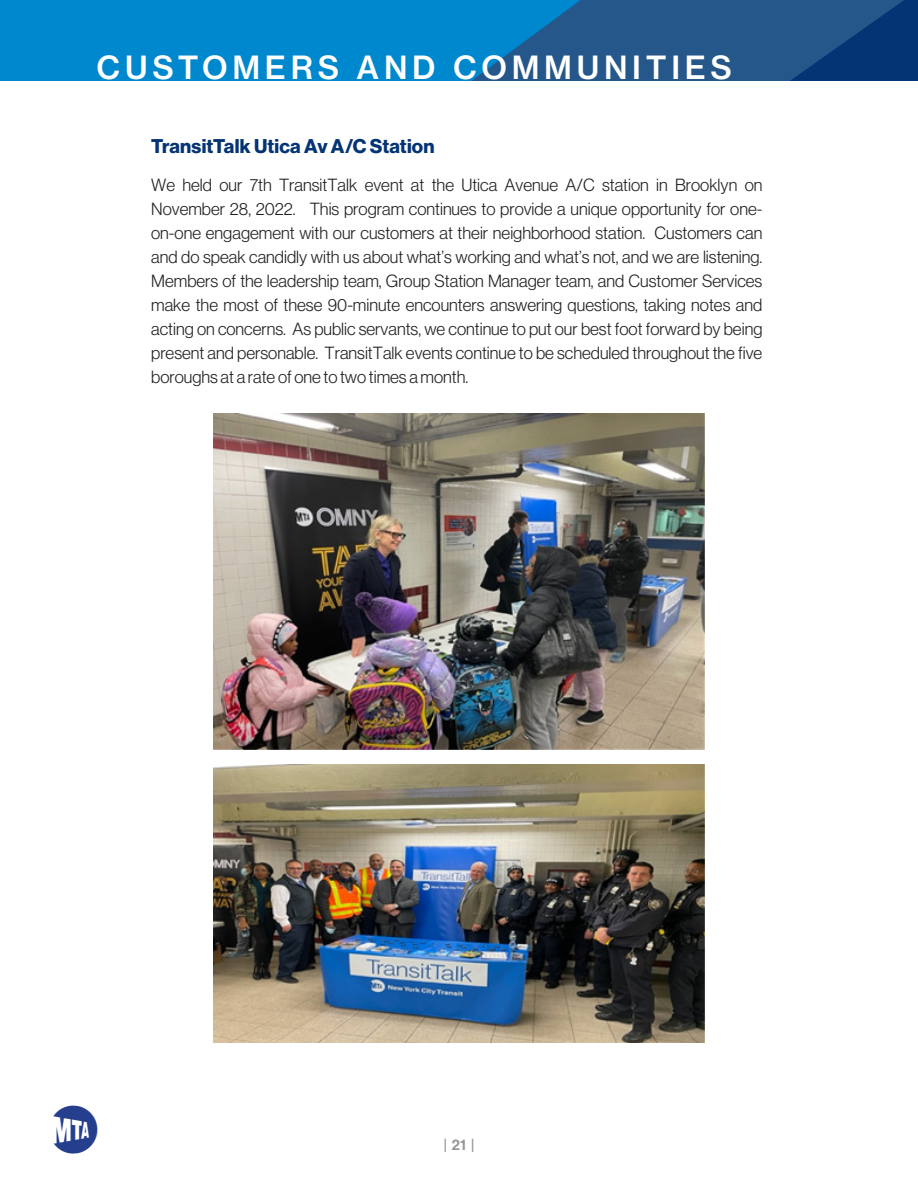
<style>
.page{position:relative;width:918px;height:1188px;background:#fff}
.page>*{position:absolute;margin:0;border:0;box-sizing:border-box;transform-origin:0 0}
.t1{font:500 48px "MTA Logo";color:#253f8e}
.t2{font:31.5px "N Haas Grotesk TX Pro 65 Md";letter-spacing:.15em;color:#fff}
.NEW_BODY_COPY{font:19.5px "N Haas Grotesk DS Pro 75 Bd";letter-spacing:.01em;color:#053474}
.t3{font:17.25px/24px "N Haas Grotesk DS Pro 45 Lt";color:#231f20;text-align:justify}
.t4{font:15px "N Haas Grotesk DS Pro 65 Md";color:#939598}
</style>
<div class="page">
<div style="left:699px;top:0;width:219px;height:81px;background:#053474"></div>
<svg style="left:580px;top:0;width:324px;height:81px;fill:#26578b"></svg>
<svg style="left:0;top:0;width:580px;height:81px;background:#0383c7"></svg>
<img style="left:214px;top:414px;width:491px;height:336px">
<img style="left:213px;top:765px;width:492px;height:278px">
<p class="t2" style="left:97px;top:48px;width:637px">CUSTOMERS AND COMMUNITIES</p>
<p class="NEW_BODY_COPY" style="left:151px;top:135px;width:285px">TransitTalk Utica Av A/C Station</p>
<p class="t3" style="left:151px;top:173px;width:613px">We held our 7th TransitTalk event at the Utica Avenue A/C station in Brooklyn on November 28, 2022. This program continues to provide a unique opportunity for one&shy;on-one engagement with our customers at their neighborhood station. Customers can and do speak candidly with us about what’s working and what’s not, and we are listening.<br>Members of the leadership team, Group Station Manager team, and Customer Services make the most of these 90-minute encounters answering questions, taking notes and acting on concerns. As public servants, we continue to put our best foot forward by being present and personable. TransitTalk events continue to be scheduled throughout the five boroughs at a rate of one to two times a month.</p>
<h1 class="t1" style="left:53px;top:1105px;width:47px">M</h1>
<p class="t4" style="left:444px;top:1136px;width:32px">| 21 |</p>
</div>
